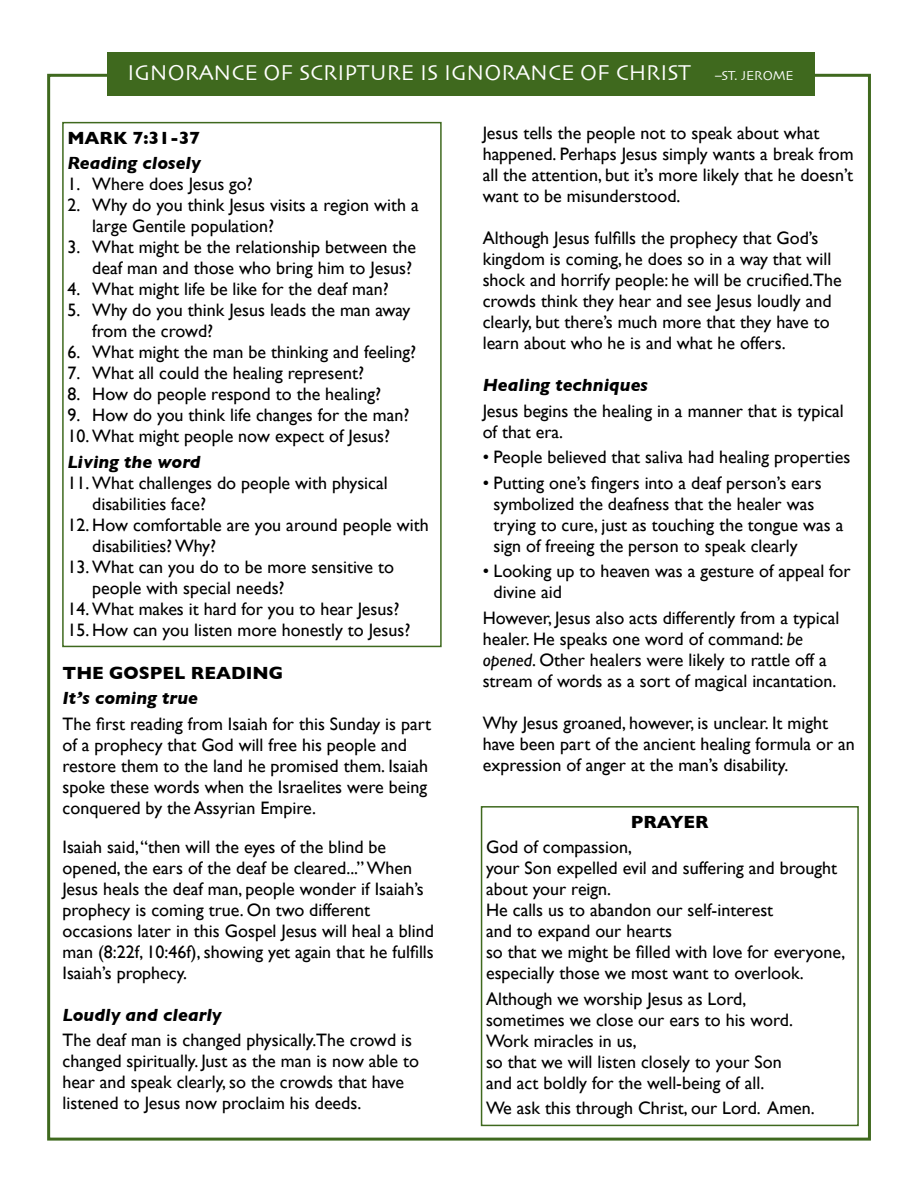
<style>
.page{position:relative;width:918px;height:1188px;background:#fff}
.page>*{position:absolute;margin:0;border:0;box-sizing:border-box;transform-origin:0 0}
.t1{font:22.5px "Skia";color:#fff}
.t2{font:18px/21px "Gill Sans";color:#000}
.t3{font:italic 700 18px/25.2px "Gill Sans";color:#000}
.t4{font:13.5px "Skia";color:#fff}
.s1{font-style:normal}
.s2{font-weight:700;font-style:italic}
.s3{font-weight:700}
.s4{font-style:italic}
</style>
<div class="page">
<div style="left:62px;top:122px;width:380px;height:525px;border:2px solid #3f691e"></div>
<div style="left:481px;top:806px;width:378px;height:320px;border:2px solid #3f691e"></div>
<div style="left:107px;top:52px;width:708px;height:43px;background:#3f691e"></div>
<p class="t1" style="left:127px;top:59px;width:565px">IGNORANCE OF SCRIPTURE IS IGNORANCE OF CHRIST</p>
<p class="t4" style="left:715px;top:67px;width:80px">–ST. JEROME</p>
<p class="t3" style="left:67px;top:125px;width:135px"><span class="s1">MARK 7:31-37<br></span>Reading closely</p>
<p class="t2" style="left:67px;top:173px;width:187px">1. Where does Jesus go?</p>
<p class="t2" style="left:92px;top:194px;width:328px;text-indent:-25px">2. Why do you think Jesus visits a region with a large Gentile population?</p>
<p class="t2" style="left:67px;top:236px;width:350px;text-align:right">3. What might be the relationship between the deaf man and those who bring him to Jesus?</p>
<p class="t2" style="left:67px;top:278px;width:323px">4. What might life be like for the deaf man?</p>
<p class="t2" style="left:92px;top:299px;width:320px;text-indent:-25px">5. Why do you think Jesus leads the man away from the crowd?</p>
<p class="t2" style="left:67px;top:341px;width:350px">6. What might the man be thinking and feeling?</p>
<p class="t2" style="left:67px;top:362px;width:298px">7. What all could the healing represent?</p>
<p class="t2" style="left:67px;top:383px;width:315px">8. How do people respond to the healing?</p>
<p class="t2" style="left:67px;top:405px;width:344px">9. How do you think life changes for the man?</p>
<p class="t2" style="left:67px;top:423px;width:324px;line-height:25.3px">10. What might people now expect of Jesus?<br><span class="s2">Living the word</span></p>
<p class="t2" style="left:92px;top:472px;width:297px;text-indent:-25px">11. What challenges do people with physical disabilities face?</p>
<p class="t2" style="left:92px;top:514px;width:338px;text-indent:-25px">12. How comfortable are you around people with disabilities? Why?</p>
<p class="t2" style="left:92px;top:556px;width:303px;text-indent:-25px">13. What can you do to be more sensitive to people with special needs?</p>
<p class="t2" style="left:67px;top:598px;width:333px">14. What makes it hard for you to hear Jesus?</p>
<p class="t2" style="left:67px;top:619px;width:345px">15. How can you listen more honestly to Jesus?</p>
<p class="t2" style="left:63px;top:660px;width:370px;line-height:25.2px"><span class="s3">THE GOSPEL READING<br></span><span class="s2">It’s coming true<br></span>The first reading from Isaiah for this Sunday is part</p>
<p class="t2" style="left:63px;top:734px;width:367px">of a prophecy that God will free his people and restore them to the land he promised them. Isaiah spoke these words when the Israelites were being conquered by the Assyrian Empire.</p>
<p class="t2" style="left:63px;top:836px;width:373px">Isaiah said, “then will the eyes of the blind be opened, the ears of the deaf be cleared...” When Jesus heals the deaf man, people wonder if Isaiah’s prophecy is coming true. On two different occasions later in this Gospel Jesus will heal a blind man (8:22f, 10:46f), showing yet again that he fulfills Isaiah’s prophecy.</p>
<p class="t2" style="left:63px;top:1002px;width:351px;line-height:25.2px"><span class="s2">Loudly and clearly<br></span>The deaf man is changed physically.The crowd is</p>
<p class="t2" style="left:63px;top:1050px;width:358px">changed spiritually. Just as the man is now able to hear and speak clearly, so the crowds that have listened to Jesus now proclaim his deeds.</p>
<p class="t2" style="left:483px;top:123px;width:372px">Jesus tells the people not to speak about what happened. Perhaps Jesus simply wants a break from all the attention, but it’s more likely that he doesn’t want to be misunderstood.</p>
<p class="t2" style="left:483px;top:228px;width:360px">Although Jesus fulfills the prophecy that God’s kingdom is coming, he does so in a way that will shock and horrify people: he will be crucified.The crowds think they hear and see Jesus loudly and clearly, but there’s much more that they have to learn about who he is and what he offers.</p>
<p class="t2" style="left:483px;top:372px;width:363px;line-height:25.2px"><span class="s2">Healing techniques<br></span>Jesus begins the healing in a manner that is typical</p>
<p class="t2" style="left:483px;top:421px;width:82px">of that era.</p>
<p class="t2" style="left:483px;top:446px;width:369px">• People believed that saliva had healing properties</p>
<p class="t2" style="left:494px;top:472px;width:351px;text-indent:-11px">• Putting one’s fingers into a deaf person’s ears symbolized the deafness that the healer was trying to cure, just as touching the tongue was a sign of freeing the person to speak clearly</p>
<p class="t2" style="left:494px;top:560px;width:359px;text-indent:-11px">• Looking up to heaven was a gesture of appeal for divine aid</p>
<p class="t2" style="left:483px;top:607px;width:358px">However, Jesus also acts differently from a typical healer. He speaks one word of command: <span class="s4">be opened</span>. Other healers were likely to rattle off a stream of words as a sort of magical incantation.</p>
<p class="t2" style="left:483px;top:712px;width:374px">Why Jesus groaned, however, is unclear. It might have been part of the ancient healing formula or an expression of anger at the man’s disability.</p>
<p class="t2" style="left:486px;top:809px;width:224px;line-height:25.2px;text-indent:145px"><span class="s3">PRAYER<br></span>God of compassion,</p>
<p class="t2" style="left:486px;top:858px;width:361px">your Son expelled evil and suffering and brought about your reign.<br>He calls us to abandon our self-interest<br>and to expand our hearts<br>so that we might be filled with love for everyone, especially those we most want to overlook.</p>
<p class="t2" style="left:486px;top:988px;width:309px">Although we worship Jesus as Lord, sometimes we close our ears to his word.<br>Work miracles in us,<br>so that we will listen closely to your Son and act boldly for the well-being of all.</p>
<p class="t2" style="left:486px;top:1098px;width:330px">We ask this through Christ, our Lord. Amen.</p>
</div>
